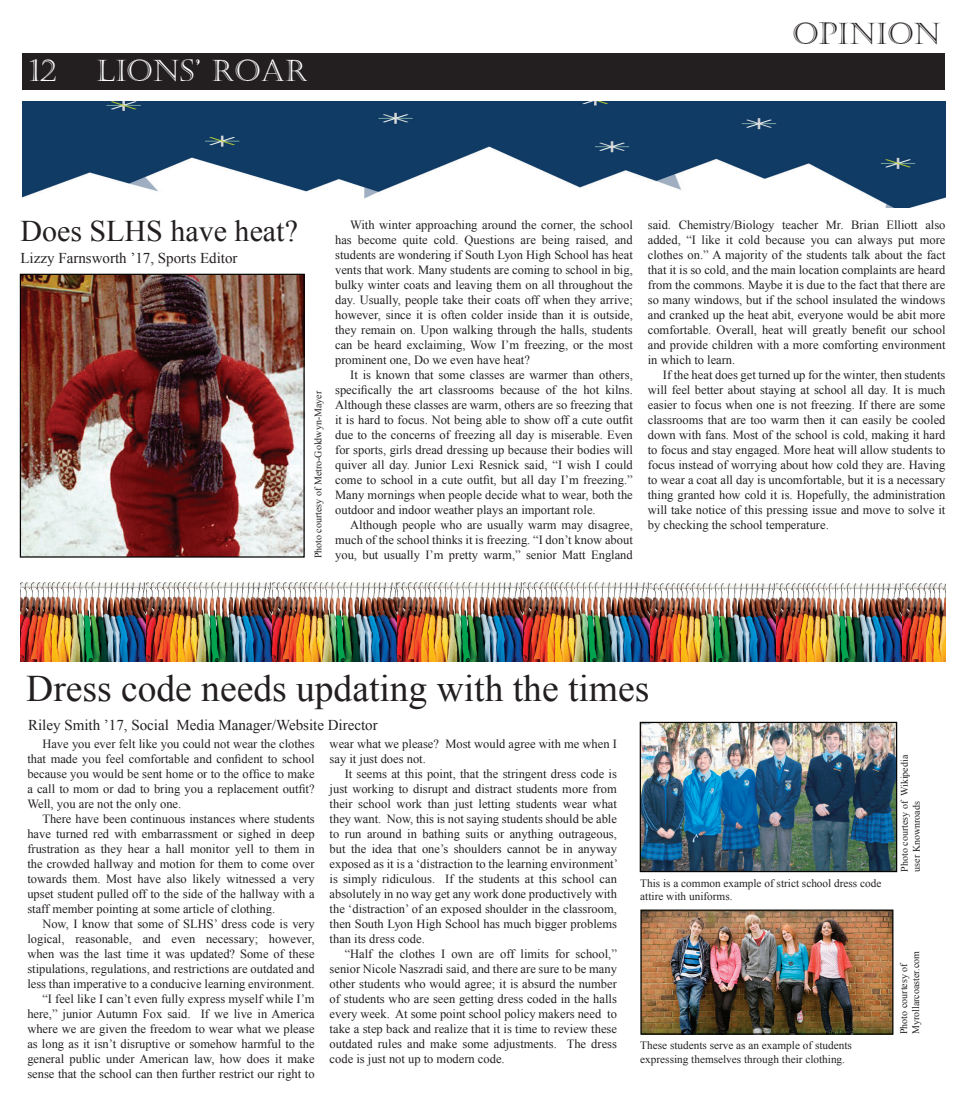
<style>
.page{position:relative;width:968px;height:1114px;background:#fff}
.page>*{position:absolute;margin:0;border:0;box-sizing:border-box;transform-origin:0 0}
.t1{font:37.5px "Times New Roman";color:#231f20}
.t2{font:30px "Times New Roman";color:#231f20}
.t3{font:30px "Castellar";color:#fff}
.t4{font:30px "Castellar";color:#231f20}
.t5{font:15px "Times New Roman";color:#231f20}
.t6{font:12.5px/15px "Times New Roman";color:#231f20;text-align:justify}
.t7{font:11.25px/13.5px "Times New Roman";color:#231f20}
.t8{font:10px/12px "Times New Roman";color:#231f20}
</style>
<div class="page">
<div style="left:22px;top:53px;width:923px;height:36px;background:#231f20"></div>
<img style="left:22px;top:276px;width:281px;height:280px">
<div style="left:20px;top:274px;width:285px;height:284px;border:1px solid #040503"></div>
<img style="left:22px;top:101px;width:923px;height:107px">
<img style="left:20px;top:582px;width:377px;height:79px">
<img style="left:397px;top:582px;width:127px;height:80px">
<img style="left:524px;top:582px;width:421px;height:80px">
<img style="left:641px;top:724px;width:254px;height:146px">
<div style="left:639px;top:722px;width:258px;height:150px;border:1px solid #040503"></div>
<img style="left:642px;top:911px;width:249px;height:121px">
<div style="left:640px;top:909px;width:253px;height:125px;border:1px solid #040503"></div>
<h2 class="t3" style="left:29px;top:53px;width:29px">12</h2>
<h2 class="t3" style="left:96px;top:53px;width:213px">LIONS’ ROAR</h2>
<h2 class="t4" style="left:792px;top:16px;width:150px">OPINION</h2>
<h2 class="t2" style="left:20px;top:211px;width:279px">Does SLHS have heat?</h2>
<p class="t5" style="left:20px;top:248px;width:219px">Lizzy Farnsworth ’17, Sports Editor</p>
<p class="t8" style="left:312px;top:558px;width:169px;rotate:-90deg">Photo courtesy of Metro-Goldwyn-Mayer</p>
<p class="t6" style="left:335px;top:217px;width:299px;text-indent:15px">With winter approaching around the corner, the school has become quite cold. Questions are being raised, and students are wondering if South Lyon High School has heat vents that work. Many students are coming to school in big, bulky winter coats and leaving them on all throughout the day. Usually, people take their coats off when they arrive; however, since it is often colder inside than it is outside, they remain on. Upon walking through the halls, students can be heard exclaiming, Wow I’m freezing, or the most prominent one, Do we even have heat?</p>
<p class="t6" style="left:335px;top:367px;width:299px;text-indent:15px">It is known that some classes are warmer than others, specifically the art classrooms because of the hot kilns.<br>Although these classes are warm, others are so freezing that it is hard to focus. Not being able to show off a cute outfit due to the concerns of freezing all day is miserable. Even for sports, girls dread dressing up because their bodies will quiver all day. Junior Lexi Resnick said, “I wish I could come to school in a cute outfit, but all day I’m freezing.” Many mornings when people decide what to wear, both the outdoor and indoor weather plays an important role.</p>
<p class="t6" style="left:335px;top:517px;width:299px;text-indent:15px">Although people who are usually warm may disagree, much of the school thinks it is freezing. “I don’t know about you, but usually I’m pretty warm,” senior Matt England</p>
<p class="t6" style="left:648px;top:217px;width:299px">said. Chemistry/Biology teacher Mr. Brian Elliott also added, “I like it cold because you can always put more clothes on.” A majority of the students talk about the fact that it is so cold, and the main location complaints are heard from the commons. Maybe it is due to the fact that there are so many windows, but if the school insulated the windows and cranked up the heat abit, everyone would be abit more comfortable. Overall, heat will greatly benefit our school and provide children with a more comforting environment in which to learn.</p>
<p class="t6" style="left:648px;top:367px;width:299px;text-indent:15px">If the heat does get turned up for the winter, then students will feel better about staying at school all day. It is much easier to focus when one is not freezing. If there are some classrooms that are too warm then it can easily be cooled down with fans. Most of the school is cold, making it hard to focus and stay engaged. More heat will allow students to focus instead of worrying about how cold they are. Having to wear a coat all day is uncomfortable, but it is a necessary thing granted how cold it is. Hopefully, the administration will take notice of this pressing issue and move to solve it by checking the school temperature.</p>
<h1 class="t1" style="left:26px;top:663px;width:624px">Dress code needs updating with the times</h1>
<p class="t5" style="left:28px;top:714px;width:351px">Riley Smith ’17, Social Media Manager/Website Director</p>
<p class="t6" style="left:27px;top:736px;width:289px;text-indent:15px">Have you ever felt like you could not wear the clothes that made you feel comfortable and confident to school because you would be sent home or to the office to make a call to mom or dad to bring you a replacement outfit?<br>Well, you are not the only one.</p>
<p class="t6" style="left:27px;top:811px;width:289px;text-indent:15px">There have been continuous instances where students have turned red with embarrassment or sighed in deep frustration as they hear a hall monitor yell to them in the crowded hallway and motion for them to come over towards them. Most have also likely witnessed a very upset student pulled off to the side of the hallway with a staff member pointing at some article of clothing.</p>
<p class="t6" style="left:27px;top:916px;width:289px;text-align:right">Now, I know that some of SLHS’ dress code is very logical, reasonable, and even necessary; however, when was the last time it was updated? Some of these stipulations, regulations, and restrictions are outdated and less than imperative to a conducive learning environment. “I feel like I can’t even fully express myself while I’m here,” junior Autumn Fox said. If we live in America where we are given the freedom to wear what we please as long as it isn’t disruptive or somehow harmful to the general public under American law, how does it make sense that the school can then further restrict our right to</p>
<p class="t6" style="left:329px;top:736px;width:289px">wear what we please? Most would agree with me when I say it just does not.</p>
<p class="t6" style="left:329px;top:766px;width:290px;text-indent:15px">It seems at this point, that the stringent dress code is just working to disrupt and distract students more from their school work than just letting students wear what they want. Now, this is not saying students should be able to run around in bathing suits or anything outrageous, but the idea that one’s shoulders cannot be in anyway exposed as it is a ‘distraction to the learning environment’ is simply ridiculous. If the students at this school can absolutely in no way get any work done productively with the ‘distraction’ of an exposed shoulder in the classroom, then South Lyon High School has much bigger problems than its dress code.</p>
<p class="t6" style="left:329px;top:946px;width:289px;text-indent:15px">“Half the clothes I own are off limits for school,” senior Nicole Naszradi said, and there are sure to be many other students who would agree; it is absurd the number of students who are seen getting dress coded in the halls every week. At some point school policy makers need to take a step back and realize that it is time to review these outdated rules and make some adjustments. The dress code is just not up to modern code.</p>
<p class="t7" style="left:640px;top:876px;width:242px">This is a common example of strict school dress code attire with uniforms.</p>
<p class="t7" style="left:640px;top:1038px;width:213px">These students serve as an example of students expressing themselves through their clothing.</p>
<p class="t8" style="left:898px;top:871px;width:118px;rotate:-90deg">Photo courtesy of Wikipedia user Knownroads</p>
<p class="t8" style="left:897px;top:1034px;width:85px;rotate:-90deg">Photo courtesy of<br>Myrollarcoaster.com</p>
</div>
